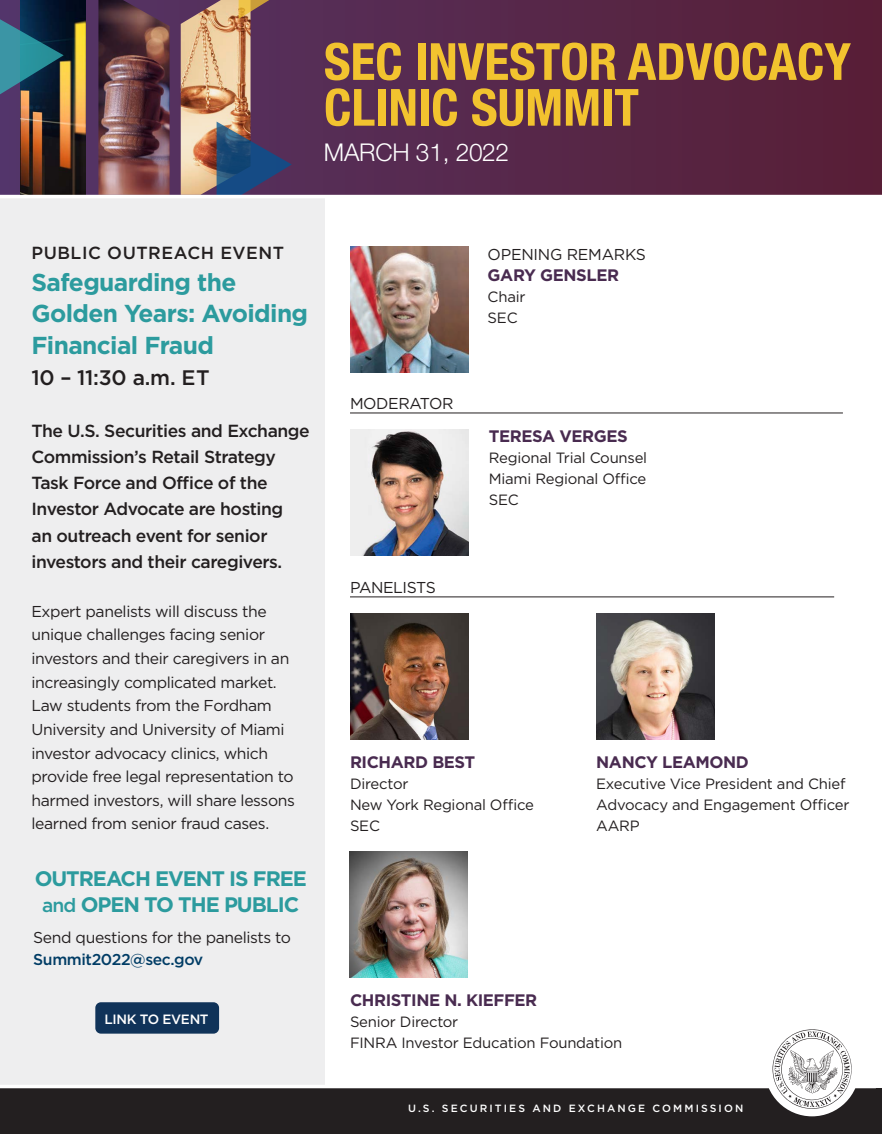
<style>
.page{position:relative;width:882px;height:1134px;background:#fff}
.page>*{position:absolute;margin:0;border:0;box-sizing:border-box;transform-origin:0 0}
.t1{font:700 condensed 51.27px "Helvetica Neue";color:#f2c32f}
.t2{font:700 24.5px/31.5px "Gotham HTF";letter-spacing:-.025em;color:#2c9b9e}
.t3{font:300 24.5px "Helvetica Neue LT Std";letter-spacing:-.01em;color:#fff}
.t4{font:700 21px/26.2px "Gotham";letter-spacing:-.05em;color:#2c9b9e;text-align:center}
.t5{font:500 21px "Gotham";letter-spacing:-.01em;color:#231f20}
.Intro{font:500 17.5px/26.2px "Gotham";letter-spacing:-.025em;color:#231f20}
.Intro-2{font:500 17.5px "Gotham";letter-spacing:.03em;color:#231f20}
.Speaker_Name{font:700 16.62px "Gotham";letter-spacing:-.025em;color:#492b50}
.body{font:15.75px/23.6px "Gotham";letter-spacing:-.025em;color:#231f20}
.SPEAKER_INTRO{font:15.75px "Gotham";letter-spacing:-.025em;color:#231f20}
.SPEAKER_INFO{font:15.75px "Gotham";letter-spacing:-.015em;color:#231f20}
.SPEAKER_INFO-2{font:14.88px/21px "Gotham";letter-spacing:-.015em;color:#231f20}
.t6{font:500 13.47px "Gotham";letter-spacing:-.025em;color:#fff}
.t7{font:500 10.5px "Gotham";letter-spacing:.2em;color:#fff}
.s1{font-weight:500;font-size:19.25px}
.s2{font-weight:500;color:#003c65}
</style>
<div class="page">
<div style="left:0;top:185px;width:325px;height:914px;background:#eeeeef"></div>
<svg style="left:0;top:0;width:882px;height:195px;background:#572749"></svg>
<img style="left:20px;top:0;width:65px;height:195px">
<svg style="left:0;top:18px;width:64px;height:77px;background:#285f6f"></svg>
<img style="left:98px;top:0;width:72px;height:195px">
<img style="left:181px;top:0;width:70px;height:195px">
<svg style="left:239px;top:0;width:49px;height:19px"></svg>
<svg style="left:217px;top:122px;width:75px;height:73px;background:#3a446f"></svg>
<div style="left:95px;top:1002px;width:124px;height:32px;background:#103359;border-radius:6px"></div>
<img style="left:350px;top:247px;width:118px;height:126px">
<img style="left:350px;top:430px;width:118px;height:126px">
<hr style="left:350px;top:597px;width:484px;height:1px;background:#231f20">
<img style="left:350px;top:614px;width:118px;height:126px">
<img style="left:596px;top:614px;width:118px;height:126px">
<img style="left:349px;top:851px;width:119px;height:126px">
<div style="left:0;top:1088px;width:882px;height:46px;background:#231f20"></div>
<hr style="left:0;top:1085px;width:876px;height:3px;background:#fff">
<div style="left:765px;top:1022px;width:94px;height:94px;background:#fff;border-radius:50%"></div>
<svg style="left:772px;top:1029px;width:80px;height:80px"></svg>
<hr style="left:0;top:195px;width:882px;height:3px;background:#fff">
<hr style="left:350px;top:413px;width:493px;height:1px;background:#231f20">
<p class="t1" style="left:324px;top:19px;width:529px">SEC INVESTOR ADVOCACY</p>
<p class="t1" style="left:324px;top:65px;width:317px">CLINIC SUMMIT</p>
<p class="t3" style="left:324px;top:137px;width:187px">MARCH 31, 2022</p>
<p class="Intro-2" style="left:32px;top:243px;width:254px">PUBLIC OUTREACH EVENT</p>
<p class="t2" style="left:32px;top:266px;width:278px">Safeguarding the<br>Golden Years: Avoiding<br>Financial Fraud</p>
<p class="t5" style="left:32px;top:366px;width:180px">10 – 11:30 a.m. ET</p>
<p class="Intro" style="left:32px;top:417px;width:280px">The U.S. Securities and Exchange<br>Commission’s Retail Strategy<br>Task Force and Office of the<br>Investor Advocate are hosting<br>an outreach event for senior investors and their caregivers.</p>
<p class="body" style="left:32px;top:599px;width:265px">Expert panelists will discuss the unique challenges facing senior investors and their caregivers in an increasingly complicated market.<br>Law students from the Fordham University and University of Miami investor advocacy clinics, which provide free legal representation to harmed investors, will share lessons learned from senior fraud cases.</p>
<p class="t4" style="left:35px;top:865px;width:274px">OUTREACH EVENT IS FREE <span class="s1">and</span> OPEN TO THE PUBLIC</p>
<p class="body" style="left:33px;top:925px;width:259px;line-height:22.8px">Send questions for the panelists to<br><span class="s2">Summit2022@sec.gov</span></p>
<p class="t6" style="left:104px;top:1011px;width:106px">LINK TO EVENT</p>
<p class="SPEAKER_INTRO" style="left:350px;top:393px;width:105px">MODERATOR</p>
<p class="SPEAKER_INTRO" style="left:350px;top:577px;width:87px">PANELISTS</p>
<p class="SPEAKER_INFO" style="left:488px;top:244px;width:160px">OPENING REMARKS</p>
<p class="Speaker_Name" style="left:488px;top:265px;width:133px">GARY GENSLER</p>
<p class="SPEAKER_INFO-2" style="left:488px;top:285px;width:39px">Chair</p>
<p class="SPEAKER_INFO-2" style="left:488px;top:306px;width:32px">SEC</p>
<p class="Speaker_Name" style="left:489px;top:426px;width:141px">TERESA VERGES</p>
<p class="SPEAKER_INFO-2" style="left:489px;top:447px;width:160px">Regional Trial Counsel</p>
<p class="SPEAKER_INFO-2" style="left:489px;top:468px;width:159px">Miami Regional Office</p>
<p class="SPEAKER_INFO-2" style="left:489px;top:489px;width:32px">SEC</p>
<p class="Speaker_Name" style="left:350px;top:753px;width:127px">RICHARD BEST</p>
<p class="SPEAKER_INFO-2" style="left:350px;top:773px;width:60px">Director</p>
<p class="SPEAKER_INFO-2" style="left:350px;top:794px;width:185px">New York Regional Office</p>
<p class="SPEAKER_INFO-2" style="left:350px;top:815px;width:32px">SEC</p>
<p class="Speaker_Name" style="left:596px;top:753px;width:154px">NANCY LEAMOND</p>
<p class="SPEAKER_INFO-2" style="left:596px;top:773px;width:255px">Executive Vice President and Chief<br>Advocacy and Engagement Officer</p>
<p class="SPEAKER_INFO-2" style="left:596px;top:815px;width:45px">AARP</p>
<p class="Speaker_Name" style="left:350px;top:990px;width:189px">CHRISTINE N. KIEFFER</p>
<p class="SPEAKER_INFO-2" style="left:350px;top:1011px;width:110px">Senior Director</p>
<p class="SPEAKER_INFO-2" style="left:350px;top:1032px;width:274px">FINRA Investor Education Foundation</p>
<p class="t7" style="left:408px;top:1102px;width:337px">U.S. SECURITIES AND EXCHANGE COMMISSION</p>
</div>
